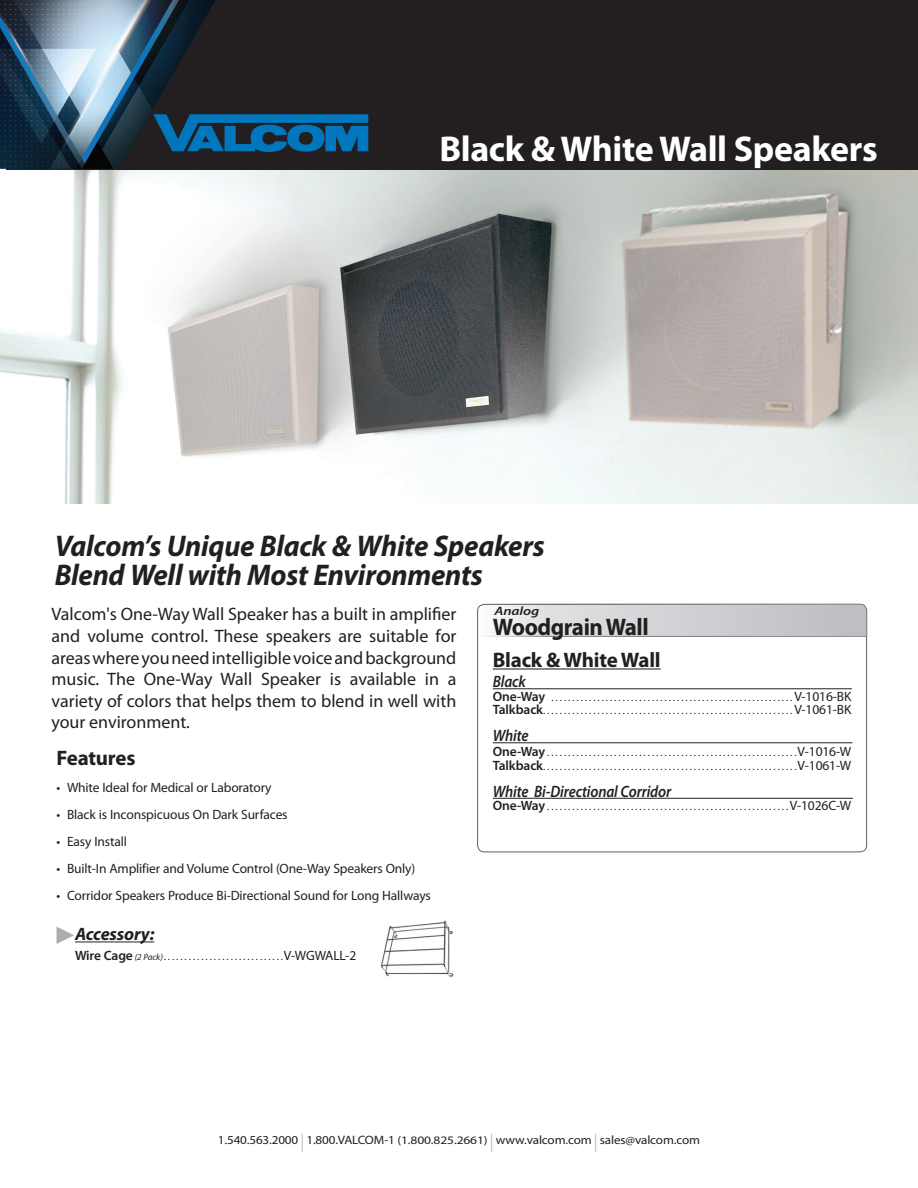
<style>
.page{position:relative;width:918px;height:1188px;background:#fff}
.page>*{position:absolute;margin:0;border:0;box-sizing:border-box;transform-origin:0 0}
.t1{font:700 36px "Myriad Pro";letter-spacing:-.01em;color:#fff}
.t2{font:italic 700 30px/28.5px "Myriad Pro";letter-spacing:-.01em;color:#231f20;scale:.96 1}
.t3{font:700 24px "Myriad Pro";letter-spacing:-.02em;color:#231f20;scale:.96 1}
.t4{font:700 21px "Myriad Pro";letter-spacing:-.01em;color:#231f20}
.t5{font:18px/21.6px "Myriad Pro";color:#231f20;text-align:justify}
.t6{font:italic 700 18px "Myriad Pro";letter-spacing:-.01em;color:#231f20}
.t7{font:italic 600 16.5px "Myriad Pro";letter-spacing:-.01em;color:#231f20;scale:.9 1}
.t8{font:13.5px "Myriad Pro";letter-spacing:-.01em;color:#231f20}
.t9{font:12.15px "Myriad Pro";letter-spacing:-.01em;color:#231f20;scale:1.08 1}
.t10{font:italic 600 12.15px "Myriad Pro";letter-spacing:-.01em;color:#231f20;scale:1.23 1}
.t11{font:10.5px "Myriad Pro";color:#231f20}
.s1{font-weight:600;font-size:13.5px}
.s2{font-style:italic;font-size:9px}
.s3{font-size:13.5px}
.s4{font-size:27px;color:#c4c3c3}
.s5{font-size:11.55px}
</style>
<div class="page">
<img style="left:0;top:170px;width:918px;height:333px">
<hr style="left:493px;top:668px;width:168px;height:2px;background:#231f20">
<hr style="left:493px;top:688px;width:359px;height:1px;background:#231f20">
<hr style="left:493px;top:742px;width:359px;height:1px;background:#231f20">
<hr style="left:493px;top:798px;width:360px;height:1px;background:#231f20">
<svg style="left:477px;top:604px;width:390px;height:33px;background:#cecfd1"></svg>
<div style="left:6px;top:0;width:912px;height:170px;background:#231f20"></div>
<svg style="left:216px;top:114px;width:152px;height:38px"></svg>
<img style="left:0;top:0;width:216px;height:169px">
<img style="left:381px;top:920px;width:73px;height:57px">
<svg style="left:57px;top:927px;width:17px;height:17px"></svg>
<hr style="left:75px;top:942px;width:79px;height:1px;background:#231f20">
<h1 class="t1" style="left:439px;top:126px;width:440px">Black &amp; White Wall Speakers</h1>
<h2 class="t2" style="left:55px;top:531px;width:512px">Valcom’s Unique Black &amp; White Speakers<br>Blend Well with Most Environments</h2>
<p class="t5" style="left:51px;top:603px;width:407px">Valcom's One-Way Wall Speaker has a built in amplifier and volume control. These speakers are suitable for areas where you need intelligible voice and background music. The One-Way Wall Speaker is available in a variety of colors that helps them to blend in well with your environment.</p>
<h3 class="t4" style="left:57px;top:745px;width:81px">Features</h3>
<p class="t8" style="left:57px;top:779px;width:217px">• White Ideal for Medical or Laboratory</p>
<p class="t8" style="left:57px;top:806px;width:233px">• Black is Inconspicuous On Dark Surfaces</p>
<p class="t8" style="left:57px;top:833px;width:72px">• Easy Install</p>
<p class="t8" style="left:57px;top:860px;width:360px">• Built-In Amplifier and Volume Control (One-Way Speakers Only)</p>
<p class="t8" style="left:57px;top:887px;width:376px">• Corridor Speakers Produce Bi-Directional Sound for Long Hallways</p>
<h3 class="t6" style="left:75px;top:922px;width:81px">Accessory:</h3>
<p class="t11" style="left:75px;top:950px;width:283px"><span class="s1">Wire Cage</span> <span class="s2">(2 Pack)</span>. . . . . . . . . . . . . . . . . . . . . . . . . . . . .<span class="s3">V-WGWALL-2</span></p>
<p class="t10" style="left:495px;top:604px;width:38px">Analog</p>
<h3 class="t3" style="left:493px;top:611px;width:164px">Woodgrain Wall</h3>
<h3 class="t4" style="left:493px;top:646px;width:169px">Black &amp; White Wall</h3>
<h3 class="t7" style="left:493px;top:671px;width:38px">Black</h3>
<p class="t11" style="left:493px;top:691px;width:60px"><span class="s1">One-Way</span> ...........................................................</p>
<p class="t8" style="left:794px;top:688px;width:58px">V-1016-BK</p>
<p class="t11" style="left:493px;top:704px;width:54px"><span class="s1">Talkback</span>.............................................................</p>
<p class="t8" style="left:794px;top:701px;width:58px">V-1061-BK</p>
<h3 class="t7" style="left:493px;top:725px;width:41px">White</h3>
<p class="t11" style="left:493px;top:746px;width:56px"><span class="s1">One-Way</span>............................................................</p>
<p class="t8" style="left:798px;top:743px;width:55px">V-1016-W</p>
<p class="t11" style="left:493px;top:760px;width:54px"><span class="s1">Talkback</span>.............................................................</p>
<p class="t8" style="left:798px;top:757px;width:55px">V-1061-W</p>
<h3 class="t7" style="left:493px;top:781px;width:200px">White Bi-Directional Corridor</h3>
<p class="t11" style="left:493px;top:800px;width:56px"><span class="s1">One-Way</span>..........................................................</p>
<p class="t8" style="left:790px;top:797px;width:63px">V-1026C-W</p>
<p class="t9" style="left:218px;top:1133px;width:448px">1.540.563.2000 <span class="s4">I</span> 1.800.VALCOM-1 <span class="s5">(1.800.825.2661)</span> <span class="s4">I</span> www.valcom.com <span class="s4">I</span> sales@valcom.com</p>
</div>
